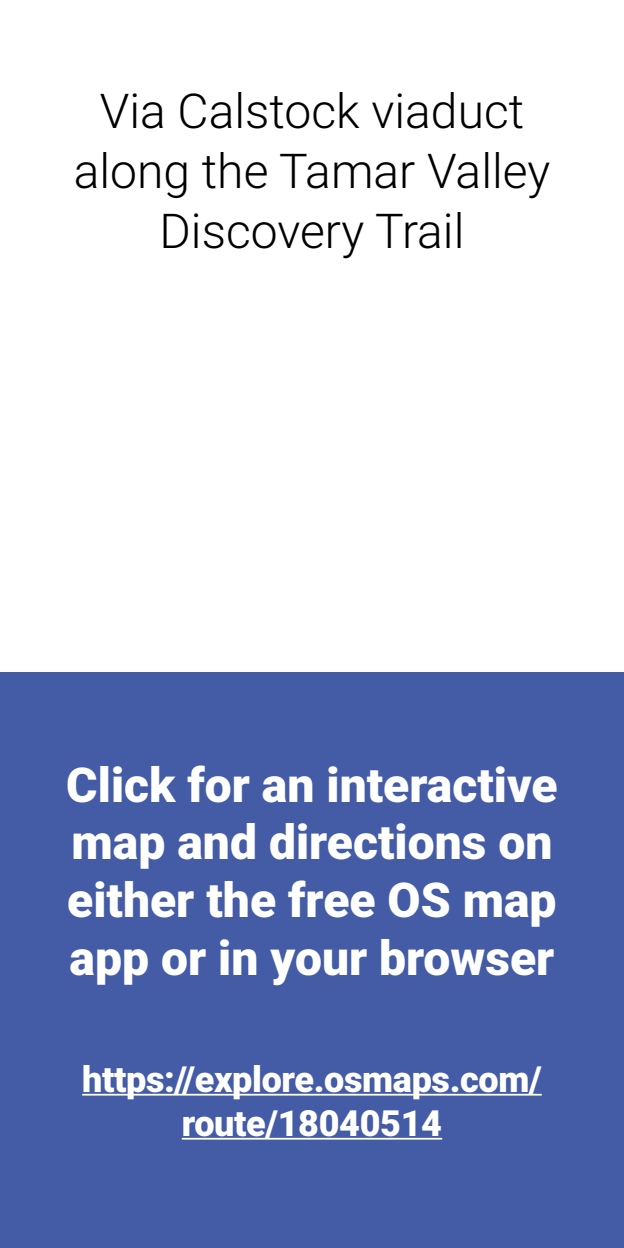
<style>
.page{position:relative;width:624px;height:1248px;background:#fff}
.page>*{position:absolute;margin:0;border:0;box-sizing:border-box;transform-origin:0 0}
.t1{font:900 48px/57.6px "Roboto";color:#fff;text-align:justify}
.t2{font:300 48px/60px "Roboto";color:#000;text-align:center}
.t3{font:900 36px/44px "Roboto";letter-spacing:-.01em;color:#fff;text-align:center}
</style>
<div class="page">
<div style="left:0;top:672px;width:624px;height:575px;background:#445ba6"></div>
<hr style="left:82px;top:1093px;width:459px;height:2px;background:#fff">
<hr style="left:182px;top:1137px;width:260px;height:2px;background:#fff">
<p class="t2" style="left:74px;top:79px;width:478px">Via Calstock viaduct along the Tamar Valley<br>Discovery Trail</p>
<p class="t1" style="left:66px;top:754px;width:493px">Click for an interactive map and directions on either the free OS map app or in your browser</p>
<p class="t3" style="left:82px;top:1055px;width:461px">https://explore.osmaps.com/ route/18040514</p>
</div>
